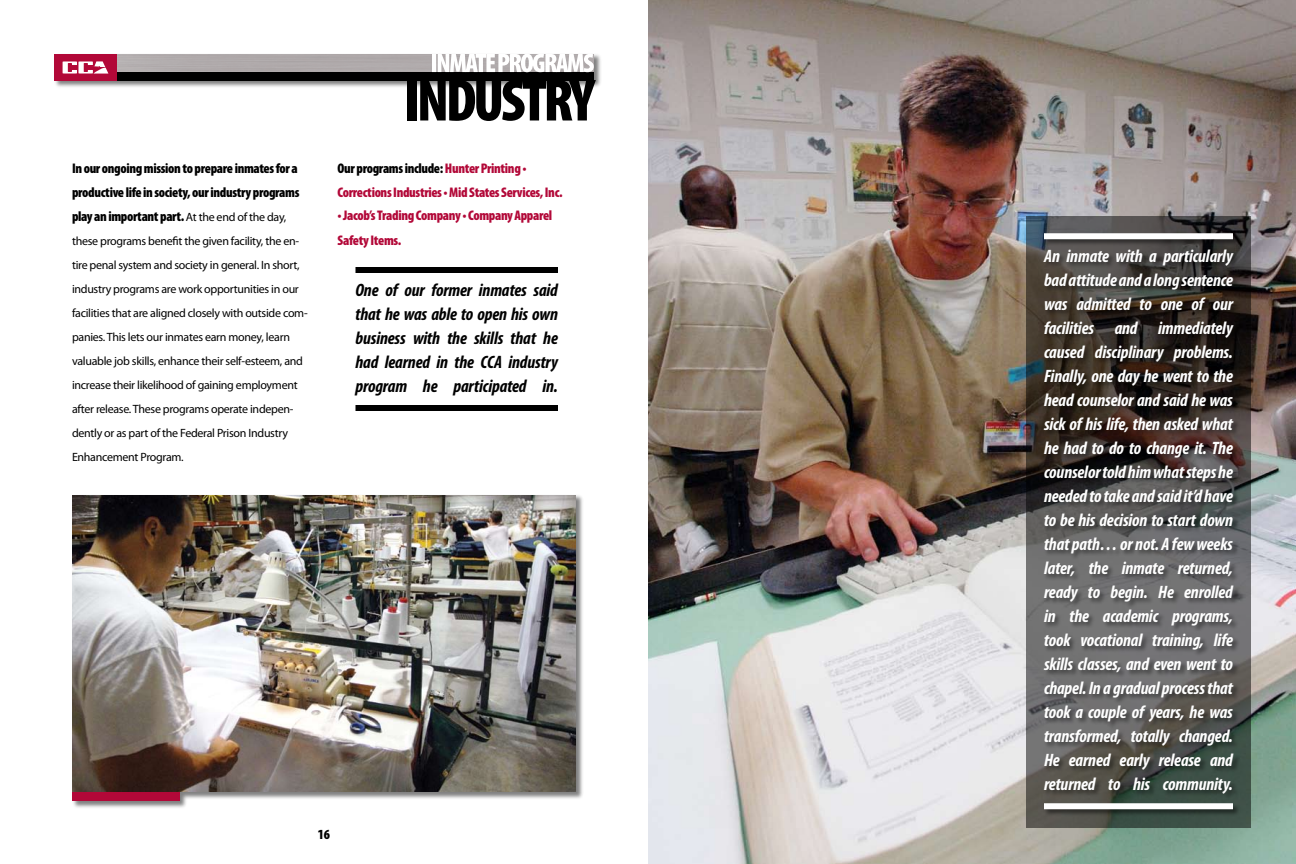
<style>
.page{position:relative;width:1296px;height:864px;background:#fff}
.page>*{position:absolute;margin:0;border:0;box-sizing:border-box;transform-origin:0 0}
.t1{font:900 condensed 60px "Myriad Pro";letter-spacing:-.055em;color:#000}
.t2{font:italic 700 condensed 18px/24px "Myriad Pro";letter-spacing:-.01em;color:#fff;text-align:justify}
.t3{font:italic 700 condensed 18px/24px "Myriad Pro";letter-spacing:-.01em;color:#000;text-align:justify}
.t4{font:900 condensed 14px/24px "Myriad Pro";letter-spacing:-.025em;color:#b20838}
.t5{font:900 condensed 14px/24px "Myriad Pro";letter-spacing:-.025em;color:#000;text-align:justify}
.t6{font:12px/24px "Myriad Pro";letter-spacing:-.025em;color:#000}
.s1{font-weight:400;font-stretch:normal;font-size:12px}
.s2{color:#000}
</style>
<div class="page">
<div style="left:356px;top:267px;width:202px;height:6px;background:#000"></div>
<div style="left:356px;top:405px;width:202px;height:6px;background:#000"></div>
<div style="left:53px;top:53px;width:549px;height:36px;background:#000;opacity:.5"></div>
<div style="left:54px;top:54px;width:540px;height:27px;background:#000"></div>
<div style="left:117px;top:54px;width:315px;height:18px;background:#b0aaab"></div>
<svg style="left:432px;top:54px;width:162px;height:18px;background:#e5e3e4"></svg>
<div style="left:54px;top:54px;width:63px;height:27px;background:#b20838"></div>
<svg style="left:63px;top:61px;width:45px;height:13px"></svg>
<div style="left:71px;top:494px;width:513px;height:315px;background:#000;opacity:.5"></div>
<svg style="left:180px;top:792px;width:396px;height:9px"></svg>
<div style="left:72px;top:792px;width:108px;height:9px;background:#b20838"></div>
<img style="left:72px;top:495px;width:504px;height:297px">
<img style="left:648px;top:0;width:648px;height:864px">
<svg style="left:1026px;top:216px;width:225px;height:612px;background:#4d4e4b"></svg>
<div style="left:1043px;top:232px;width:199px;height:586px;background:#000;opacity:.5"></div>
<div style="left:1044px;top:233px;width:189px;height:6px;background:#fff"></div>
<div style="left:1044px;top:803px;width:189px;height:6px;background:#fff"></div>
<p class="t5" style="left:72px;top:155px;width:229px">In our ongoing mission to prepare inmates for a productive life in society, our industry programs play an important part. <span class="s1">At the end of the day,</span></p>
<p class="t6" style="left:72px;top:228px;width:237px">these programs benefit the given facility, the en&shy;tire penal system and society in general. In short, industry programs are work opportunities in our facilities that are aligned closely with outside com&shy;panies. This lets our inmates earn money, learn valuable job skills, enhance their self-esteem, and increase their likelihood of gaining employment after release. These programs operate indepen&shy;dently or as part of the Federal Prison Industry Enhancement Program.</p>
<h1 class="t1" style="left:404px;top:62px;width:192px">industry</h1>
<p class="t4" style="left:338px;top:155px;width:227px"><span class="s2">Our programs include:</span> Hunter Printing •<br>Corrections Industries • Mid States Services, Inc.</p>
<p class="t4" style="left:338px;top:203px;width:216px">• Jacob’s Trading Company • Company Apparel<br>Safety Items.</p>
<p class="t3" style="left:356px;top:277px;width:204px">One of our former inmates said that he was able to open his own business with the skills that he had learned in the CCA industry program he participated in.</p>
<p class="t5" style="left:318px;top:821px;width:14px">16</p>
<p class="t2" style="left:1044px;top:243px;width:191px">An inmate with a particularly bad attitude and a long sentence was admitted to one of our facilities and immediately caused disciplinary problems.<br>Finally, one day he went to the head counselor and said he was sick of his life, then asked what he had to do to change it. The counselor told him what steps he needed to take and said it’d have to be his decision to start down that path… or not. A few weeks later, the inmate returned, ready to begin. He enrolled in the academic programs, took vocational training, life skills classes, and even went to chapel. In a gradual process that took a couple of years, he was transformed, totally changed.<br>He earned early release and returned to his community.</p>
</div>
